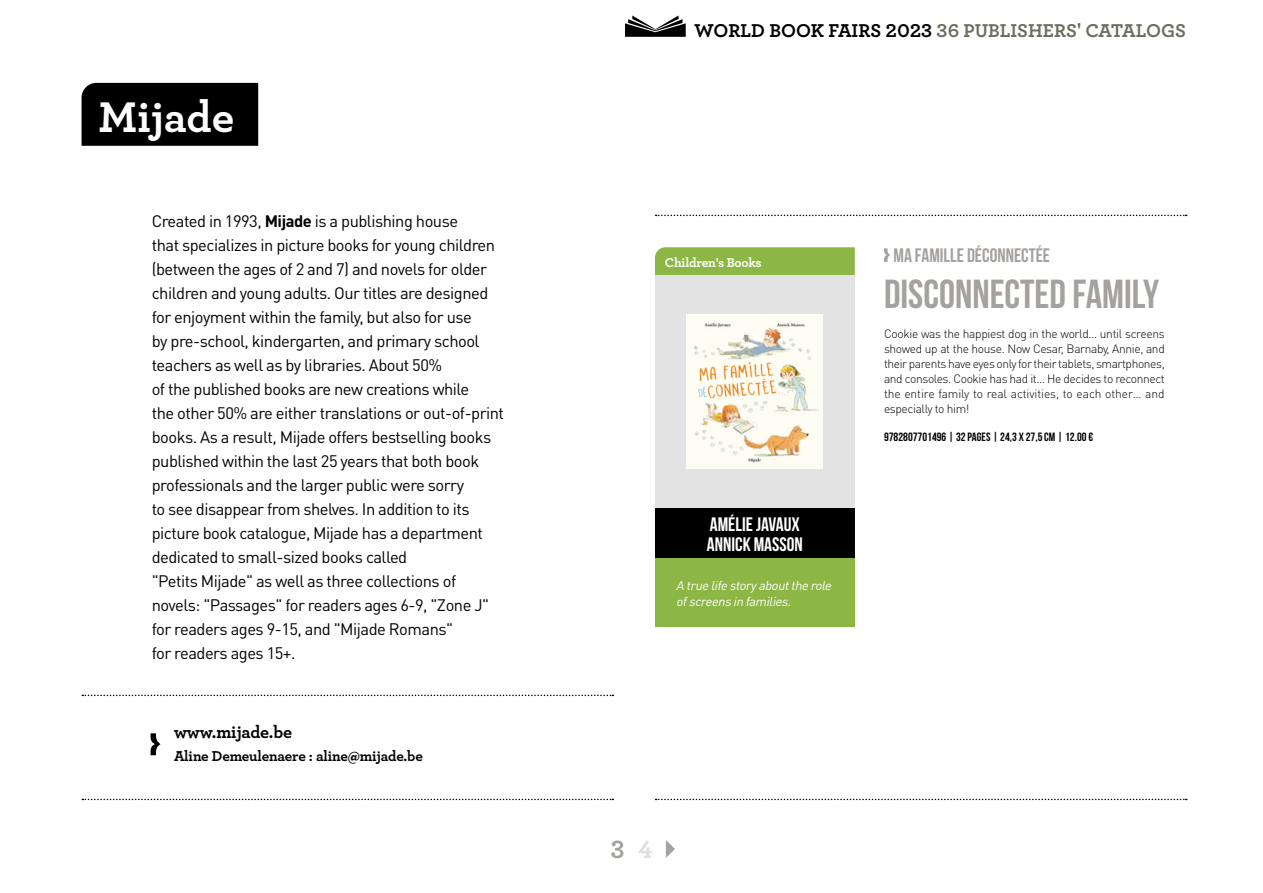
<style>
.page{position:relative;width:1263px;height:893px;background:#fff}
.page>*{position:absolute;margin:0;border:0;box-sizing:border-box;transform-origin:0 0}
.t1{font:700 45px "Archer";color:#fff}
.t2{font:40.5px "Bebas Neue";color:#a5a19e}
.t3{font:700 26.1px "Archer";color:#a5a19e}
.t4{font:700 19.5px "Archer";color:#6f6e5e}
.t5{font:19.5px/19.5px "Bebas Neue";color:#fff}
.t6{font:19.5px "Bebas Neue";color:#a5a19e}
.t7{font:700 18px "Archer";letter-spacing:-.01em;color:#000}
.t8{font:16.5px/24px "DIN Pro";letter-spacing:-.03em;color:#000}
.t9{font:700 15px "Archer";letter-spacing:-.01em;color:#000}
.t10{font:700 13.5px "Archer";letter-spacing:-.02em;color:#fff}
.t11{font:italic 12.75px/15.8px "DIN Pro";color:#fff}
.t12{font:300 12px/15px "DIN Pro";letter-spacing:-.01em;color:#000;text-align:justify}
.t13{font:12px "Bebas Neue";letter-spacing:.005em;color:#000}
.s1{font-weight:700}
.s2{color:#000}
.s3{color:#e1dfdd}
</style>
<div class="page">
<svg style="left:656px;top:215px;width:531px;height:1px"></svg>
<svg style="left:884px;top:248px;width:6px;height:14px"></svg>
<svg style="left:656px;top:799px;width:531px;height:1px"></svg>
<svg style="left:82px;top:695px;width:531px;height:1px"></svg>
<svg style="left:82px;top:799px;width:531px;height:1px"></svg>
<svg style="left:625px;top:15px;width:61px;height:22px"></svg>
<svg style="left:151px;top:733px;width:10px;height:22px"></svg>
<div style="left:82px;top:83px;width:176px;height:63px;background:#000"></div>
<svg style="left:666px;top:840px;width:9px;height:18px"></svg>
<div style="left:655px;top:247px;width:200px;height:28px;background:#8db744"></div>
<div style="left:655px;top:275px;width:200px;height:233px;background:#e3e3e3"></div>
<img style="left:687px;top:315px;width:136px;height:154px">
<div style="left:655px;top:508px;width:200px;height:51px;background:#000"></div>
<div style="left:655px;top:559px;width:200px;height:68px;background:#8db744"></div>
<h1 class="t1" style="left:99px;top:82px;width:137px">Mijade</h1>
<p class="t8" style="left:152px;top:209px;width:354px">Created in 1993, <span class="s1">Mijade</span> is a publishing house<br>that specializes in picture books for young children (between the ages of 2 and 7) and novels for older children and young adults. Our titles are designed for enjoyment within the family, but also for use<br>by pre-school, kindergarten, and primary school teachers as well as by libraries. About 50%<br>of the published books are new creations while<br>the other 50% are either translations or out-of-print books. As a result, Mijade offers bestselling books published within the last 25 years that both book professionals and the larger public were sorry<br>to see disappear from shelves. In addition to its picture book catalogue, Mijade has a department dedicated to small-sized books called<br>"Petits Mijade" as well as three collections of novels: "Passages" for readers ages 6-9, "Zone J" for readers ages 9-15, and "Mijade Romans"<br>for readers ages 15+.</p>
<p class="t7" style="left:174px;top:718px;width:119px">www.mijade.be</p>
<p class="t9" style="left:174px;top:744px;width:250px">Aline Demeulenaere : aline@mijade.be</p>
<p class="t4" style="left:694px;top:15px;width:493px"><span class="s2">WORLD BOOK FAIRS 2023</span> 36 PUBLISHERS' CATALOGS</p>
<p class="t10" style="left:665px;top:251px;width:98px">Children's Books</p>
<p class="t5" style="left:707px;top:514px;width:98px">AMÉLIE JAVAUX<br>ANNICK MASSON</p>
<p class="t11" style="left:676px;top:577px;width:160px">A true life storyaboutthe role ofscreensin families.</p>
<p class="t6" style="left:893px;top:244px;width:158px">MA FAMILLE DÉCONNECTÉE</p>
<h2 class="t2" style="left:884px;top:272px;width:277px">DISCONNECTED FAMILY</h2>
<p class="t12" style="left:884px;top:326px;width:282px">Cookie was the happiest dog in the world… until screens showed up at the house. Now Cesar, Barnaby, Annie, and their parents have eyes only for their tablets, smartphones, and consoles. Cookie has had it… He decides to reconnect the entire family to real activities, to each other… and especially to him!</p>
<p class="t13" style="left:884px;top:430px;width:211px">9782807701496 | 32 PAGES | 24,3 X 27,5 CM | 12.00 €</p>
<h3 class="t3" style="left:611px;top:829px;width:43px">3 <span class="s3">4</span></h3>
</div>
